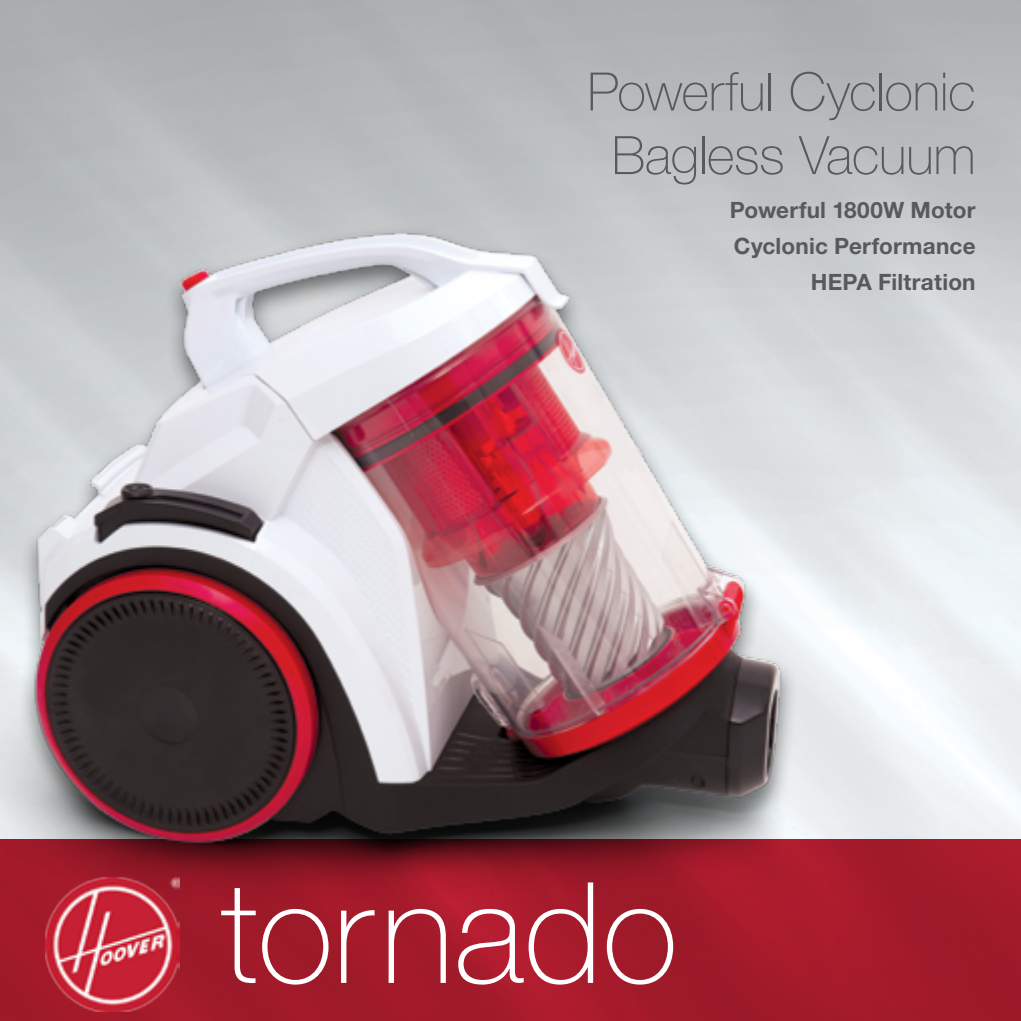
<style>
.page{position:relative;width:1021px;height:1021px;background:#fff}
.page>*{position:absolute;margin:0;border:0;box-sizing:border-box;transform-origin:0 0}
.t1{font:100 140.6px "Helvetica Neue LT Std";color:#fff}
.t2{font:100 53px/63.6px "Helvetica Neue LT Std";letter-spacing:-.01em;color:#58595b;text-align:center}
.t3{font:700 22.6px/35.6px "Helvetica Neue LT Std";letter-spacing:.01em;color:#58595b;text-align:right}
</style>
<div class="page">
<img style="left:0;top:839px;width:1020px;height:181px">
<img style="left:0;top:176px;width:838px;height:744px">
<img style="left:45px;top:877px;width:134px;height:134px">
<h2 class="t2" style="left:587px;top:60px;width:390px">Powerful Cyclonic<br>Bagless Vacuum</h2>
<p class="t3" style="left:729px;top:192px;width:247px">Powerful 1800W Motor<br>Cyclonic Performance<br>HEPA Filtration</p>
<h1 class="t1" style="left:221px;top:852px;width:458px">tornado</h1>
</div>
